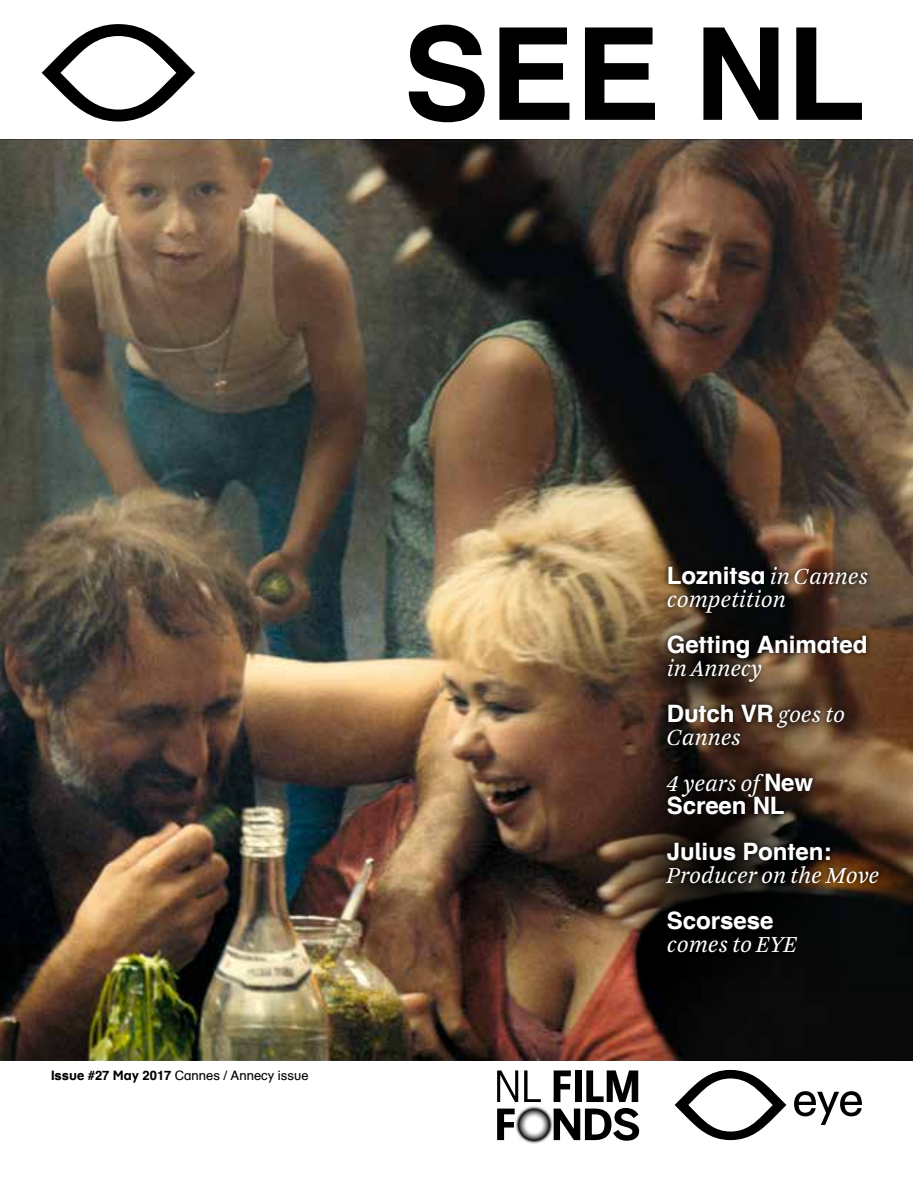
<style>
.page{position:relative;width:913px;height:1191px;background:#fff}
.page>*{position:absolute;margin:0;border:0;box-sizing:border-box;transform-origin:0 0}
.t1{font:700 24px/46px "Eye Schulbuch";letter-spacing:-.005em;color:#fff}
.t2{font:italic 24px/46px "Arnhem Blond";letter-spacing:-.005em;color:#fff}
.t3{font:13px "Eye Schulbuch";color:#000}
.s1{font-weight:700}
.s2{font-family:"Arnhem Blond";font-weight:400;font-style:italic}
.s3{font-family:"Eye Schulbuch";font-weight:700;font-style:normal}
</style>
<div class="page">
<img style="left:0;top:140px;width:913px;height:920px">
<svg style="left:590px;top:740px;width:248px;height:248px;background:#473023"></svg>
<svg style="left:646px;top:606px;width:14px;height:114px;background:#61422c"></svg>
<svg style="left:409px;top:25px;width:453px;height:97px"></svg>
<svg style="left:42px;top:24px;width:153px;height:97px"></svg>
<svg style="left:674px;top:1070px;width:112px;height:70px"></svg>
<svg style="left:794px;top:1091px;width:68px;height:34px"></svg>
<div style="left:575px;top:1070px;width:6px;height:32px;background:#000"></div>
<svg style="left:586px;top:1070px;width:52px;height:32px"></svg>
<svg style="left:553px;top:1070px;width:18px;height:32px"></svg>
<svg style="left:497px;top:1108px;width:18px;height:32px"></svg>
<svg style="left:553px;top:1108px;width:86px;height:32px"></svg>
<svg style="left:497px;top:1070px;width:21px;height:32px"></svg>
<svg style="left:524px;top:1070px;width:17px;height:32px"></svg>
<svg style="left:513px;top:1103px;width:41px;height:42px"></svg>
<svg style="left:660px;top:561px;width:224px;height:397px;background:#302217"></svg>
<p class="t3" style="left:51px;top:1067px;width:259px"><span class="s1">Issue #27 May 2017</span> Cannes / Annecy issue</p>
<p class="t1" style="left:667px;top:552px;width:203px">Loznitsa <span class="s2">in Cannes</span></p>
<p class="t2" style="left:667px;top:576px;width:121px">competition</p>
<p class="t1" style="left:667px;top:621px;width:202px">Getting Animated</p>
<p class="t2" style="left:667px;top:645px;width:96px">in Annecy</p>
<p class="t1" style="left:667px;top:690px;width:180px">Dutch VR <span class="s2">goes to</span></p>
<p class="t2" style="left:667px;top:714px;width:148px">Cannes<br>4 years of <span class="s3">New</span></p>
<p class="t1" style="left:667px;top:782px;width:166px">Screen NL<br>Julius Ponten:</p>
<p class="t2" style="left:667px;top:852px;width:214px">Producer on the Move</p>
<p class="t1" style="left:667px;top:897px;width:108px">Scorsese</p>
<p class="t2" style="left:667px;top:921px;width:132px">comes to EYE</p>
</div>
